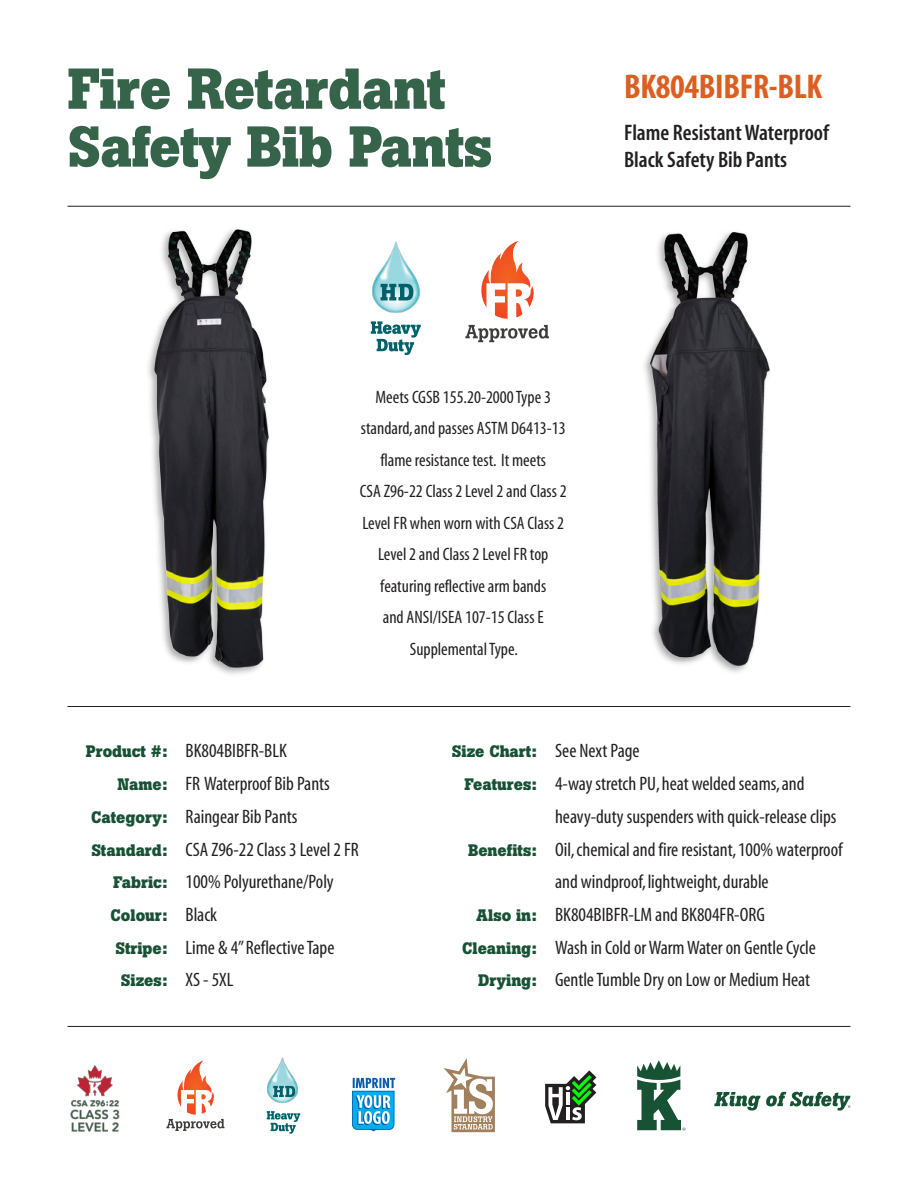
<style>
.page{position:relative;width:918px;height:1188px;background:#fff}
.page>*{position:absolute;margin:0;border:0;box-sizing:border-box;transform-origin:0 0}
.t1{font:700 57px/57.9px "Boton";letter-spacing:-.01em;color:#36644b}
.t2{font:700 condensed 34.5px "Myriad";letter-spacing:-.01em;color:#dc5f21}
.t3{font:600 condensed 22.5px/27px "Myriad";color:#231f20}
.t4{font:condensed 19.5px "Myriad";color:#231f20}
.t5{font:condensed 18px/31.5px "Myriad";color:#231f20;text-align:center}
.t6{font:700 16.5px "Boton";color:#185234}
.s1{font-family:"Boton";font-weight:700;font-stretch:normal;font-size:16.5px;color:#185234}
.s2{font-family:"Myriad";font-weight:400;font-stretch:condensed;font-size:19.5px;color:#231f20}
</style>
<div class="page">
<img style="left:148px;top:342px;width:121px;height:332px">
<img style="left:154px;top:229px;width:114px;height:438px">
<img style="left:644px;top:348px;width:126px;height:325px">
<img style="left:651px;top:232px;width:118px;height:434px">
<hr style="left:68px;top:206px;width:782px;height:1px;background:#231f20">
<hr style="left:68px;top:706px;width:782px;height:1px;background:#231f20">
<hr style="left:68px;top:1026px;width:782px;height:1px;background:#231f20">
<img style="left:70px;top:1065px;width:50px;height:67px">
<svg style="left:545px;top:1070px;width:51px;height:53px"></svg>
<svg style="left:714px;top:1092px;width:136px;height:19px"></svg>
<svg style="left:637px;top:1060px;width:49px;height:71px"></svg>
<svg style="left:166px;top:1060px;width:58px;height:71px"></svg>
<svg style="left:444px;top:1058px;width:51px;height:74px"></svg>
<svg style="left:352px;top:1078px;width:43px;height:53px"></svg>
<img style="left:225px;top:1025px;width:118px;height:70px">
<img style="left:267px;top:1057px;width:30px;height:42px">
<svg style="left:273px;top:1086px;width:22px;height:11px"></svg>
<img style="left:266px;top:1099px;width:35px;height:21px">
<svg style="left:267px;top:1111px;width:33px;height:23px"></svg>
<svg style="left:481px;top:241px;width:53px;height:78px"></svg>
<svg style="left:466px;top:325px;width:83px;height:17px"></svg>
<img style="left:326px;top:205px;width:140px;height:134px">
<img style="left:372px;top:242px;width:47px;height:66px">
<svg style="left:381px;top:284px;width:32px;height:16px"></svg>
<img style="left:358px;top:308px;width:75px;height:31px">
<svg style="left:371px;top:321px;width:50px;height:34px"></svg>
<p class="t1" style="left:68px;top:66px;width:426px">Fire Retardant<br>Safety Bib Pants</p>
<p class="t2" style="left:624px;top:74px;width:200px">BK804BIBFR-BLK</p>
<p class="t3" style="left:624px;top:121px;width:206px">Flame Resistant Waterproof<br>Black Safety Bib Pants</p>
<p class="t5" style="left:376px;top:383px;width:177px">Meets CGSB 155.20-2000 Type 3</p>
<p class="t5" style="left:361px;top:414px;width:206px">standard, and passes ASTM D6413-13 flame resistance test. It meets</p>
<p class="t5" style="left:360px;top:477px;width:208px">CSA Z96-22 Class 2 Level 2 and Class 2<br>Level FR when worn with CSA Class 2<br>Level 2 and Class 2 Level FR top</p>
<p class="t5" style="left:380px;top:572px;width:168px">featuring reflective arm bands</p>
<p class="t5" style="left:383px;top:603px;width:162px">and ANSI/ISEA 107-15 Class E</p>
<p class="t5" style="left:410px;top:635px;width:110px">Supplemental Type.</p>
<p class="t4" style="left:86px;top:744px;width:203px"><span class="s1">Product #:</span> BK804BIBFR-BLK</p>
<p class="t4" style="left:117px;top:777px;width:214px"><span class="s1">Name:</span> FR Waterproof Bib Pants</p>
<p class="t4" style="left:91px;top:809px;width:208px"><span class="s1">Category:</span> Raingear Bib Pants</p>
<p class="t4" style="left:91px;top:842px;width:269px"><span class="s1">Standard:</span> CSA Z96-22 Class 3 Level 2 FR</p>
<p class="t4" style="left:113px;top:875px;width:222px"><span class="s1">Fabric:</span> 100% Polyurethane/Poly</p>
<p class="t6" style="left:111px;top:909px;width:108px">Colour: <span class="s2">Black</span></p>
<p class="t4" style="left:115px;top:940px;width:221px"><span class="s1">Stripe:</span> Lime &amp; 4” Reflective Tape</p>
<p class="t6" style="left:121px;top:975px;width:114px">Sizes: <span class="s2">XS - 5XL</span></p>
<p class="t4" style="left:452px;top:744px;width:189px"><span class="s1">Size Chart:</span> See Next Page</p>
<p class="t4" style="left:465px;top:777px;width:341px"><span class="s1">Features:</span> 4-way stretch PU, heat welded seams, and</p>
<p class="t4" style="left:555px;top:809px;width:283px">heavy-duty suspenders with quick-release clips</p>
<p class="t4" style="left:468px;top:842px;width:376px"><span class="s1">Benefits:</span> Oil, chemical and fire resistant, 100% waterproof</p>
<p class="t4" style="left:555px;top:875px;width:215px">and windproof, lightweight, durable</p>
<p class="t4" style="left:477px;top:908px;width:290px"><span class="s1">Also in:</span> BK804BIBFR-LM and BK804FR-ORG</p>
<p class="t4" style="left:462px;top:940px;width:355px"><span class="s1">Cleaning:</span> Wash in Cold or Warm Water on Gentle Cycle</p>
<p class="t4" style="left:478px;top:973px;width:333px"><span class="s1">Drying:</span> Gentle Tumble Dry on Low or Medium Heat</p>
</div>
